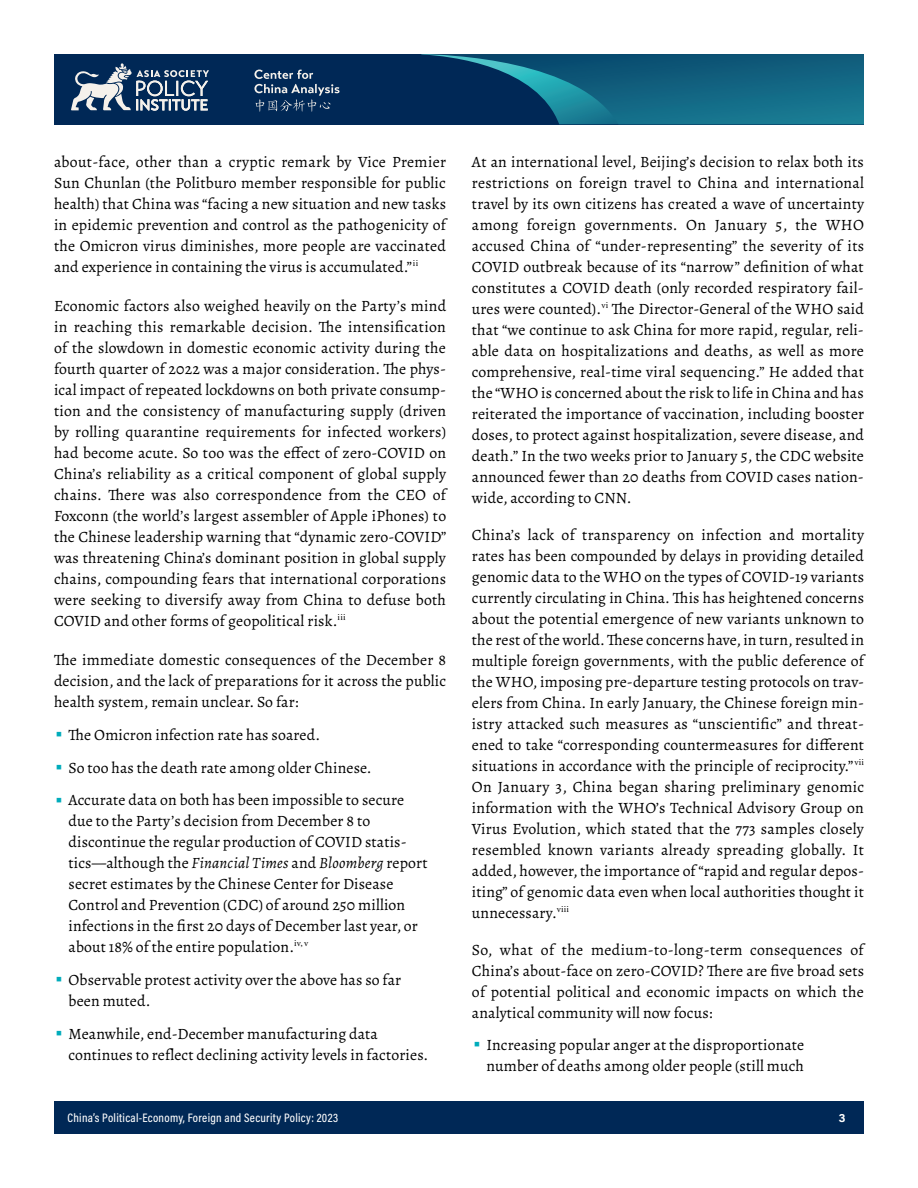
<style>
.page{position:relative;width:918px;height:1188px;background:#fff}
.page>*{position:absolute;margin:0;border:0;box-sizing:border-box;transform-origin:0 0}
.t1{font:15.75px/21px "Alegreya";letter-spacing:.01em;color:#000;text-align:justify}
.t2{font:500 12.3px "Acumin Pro Cond";letter-spacing:.025em;color:#fff}
.t3{font:700 12px "Acumin Pro";color:#fff}
.s1{font-family:"Acumin Pro";font-weight:700;font-size:18.75px;color:#00acbb}
.s2{font-style:italic}
</style>
<div class="page">
<div style="left:54px;top:1102px;width:810px;height:32px;background:#002856"></div>
<div style="left:54px;top:54px;width:810px;height:71px;background:#002856"></div>
<svg style="left:71px;top:63px;width:138px;height:48px"></svg>
<svg style="left:421px;top:54px;width:443px;height:70px"></svg>
<svg style="left:254px;top:69px;width:86px;height:43px"></svg>
<p class="t1" style="left:54px;top:151px;width:394px">about-face, other than a cryptic remark by Vice Premier Sun Chunlan (the Politburo member responsible for public health) that China was “facing a new situation and new tasks in epidemic prevention and control as the pathogenicity of the Omicron virus diminishes, more people are vaccinated and experience in containing the virus is accumulated.”<sup>ii</sup></p>
<p class="t1" style="left:54px;top:295px;width:394px">Economic factors also weighed heavily on the Party’s mind in reaching this remarkable decision. The intensification of the slowdown in domestic economic activity during the fourth quarter of 2022 was a major consideration. The phys&shy;ical impact of repeated lockdowns on both private consump&shy;tion and the consistency of manufacturing supply (driven by rolling quarantine requirements for infected workers) had become acute. So too was the effect of zero-COVID on China’s reliability as a critical component of global supply chains. There was also correspondence from the CEO of Foxconn (the world’s largest assembler of Apple iPhones) to the Chinese leadership warning that “dynamic zero-COVID” was threatening China’s dominant position in global supply chains, compounding fears that international corporations were seeking to diversify away from China to defuse both COVID and other forms of geopolitical risk.<sup>iii</sup></p>
<p class="t1" style="left:54px;top:649px;width:394px">The immediate domestic consequences of the December 8 decision, and the lack of preparations for it across the public health system, remain unclear. So far:</p>
<p class="t1" style="left:55px;top:724px;width:267px"><span class="s1">•</span> The Omicron infection rate has soared.</p>
<p class="t1" style="left:55px;top:757px;width:318px"><span class="s1">•</span> So too has the death rate among older Chinese.</p>
<p class="t1" style="left:69px;top:790px;width:361px;text-align:left;text-indent:-14px"><span class="s1">•</span> Accurate data on both has been impossible to secure due to the Party’s decision from December 8 to discontinue the regular production of COVID statis&shy;tics—although the <span class="s2">Financial Times</span> and <span class="s2">Bloomberg</span> report secret estimates by the Chinese Center for Disease Control and Prevention (CDC) of around 250 million infections in the first 20 days of December last year, or about 18% of the entire population.<sup>iv,</sup> <sup>v</sup></p>
<p class="t1" style="left:69px;top:970px;width:334px;text-indent:-14px"><span class="s1">•</span> Observable protest activity over the above has so far been muted.</p>
<p class="t1" style="left:69px;top:1023px;width:361px;text-indent:-14px"><span class="s1">•</span> Meanwhile, end-December manufacturing data continues to reflect declining activity levels in factories.</p>
<p class="t1" style="left:472px;top:151px;width:394px">At an international level, Beijing’s decision to relax both its restrictions on foreign travel to China and international travel by its own citizens has created a wave of uncertainty among foreign governments. On January 5, the WHO accused China of “under-representing” the severity of its COVID outbreak because of its “narrow” definition of what constitutes a COVID death (only recorded respiratory fail&shy;ures were counted).<sup>vi</sup> The Director-General of the WHO said that “we continue to ask China for more rapid, regular, reli&shy;able data on hospitalizations and deaths, as well as more comprehensive, real-time viral sequencing.” He added that the “WHO is concerned about the risk to life in China and has reiterated the importance of vaccination, including booster doses, to protect against hospitalization, severe disease, and death.” In the two weeks prior to January 5, the CDC website announced fewer than 20 deaths from COVID cases nation&shy;wide, according to CNN.</p>
<p class="t1" style="left:472px;top:524px;width:394px">China’s lack of transparency on infection and mortality rates has been compounded by delays in providing detailed genomic data to the WHO on the types of COVID-19 variants currently circulating in China. This has heightened concerns about the potential emergence of new variants unknown to the rest of the world. These concerns have, in turn, resulted in multiple foreign governments, with the public deference of the WHO, imposing pre-departure testing protocols on trav&shy;elers from China. In early January, the Chinese foreign min&shy;istry attacked such measures as “unscientific” and threat&shy;ened to take “corresponding countermeasures for different situations in accordance with the principle of reciprocity.” <sup>vii </sup>On January 3, China began sharing preliminary genomic information with the WHO’s Technical Advisory Group on Virus Evolution, which stated that the 773 samples closely resembled known variants already spreading globally. It added, however, the importance of “rapid and regular depos&shy;iting” of genomic data even when local authorities thought it unnecessary.<sup>viii</sup></p>
<p class="t1" style="left:472px;top:939px;width:394px">So, what of the medium-to-long-term consequences of China’s about-face on zero-COVID? There are five broad sets of potential political and economic impacts on which the analytical community will now focus:</p>
<p class="t1" style="left:473px;top:1034px;width:333px;text-align:right"><span class="s1">•</span> Increasing popular anger at the disproportionate number of deaths among older people (still much</p>
<p class="t2" style="left:68px;top:1110px;width:272px">China’s Political-Economy, Foreign and Security Policy: 2023</p>
<p class="t3" style="left:839px;top:1109px;width:8px">3</p>
</div>
